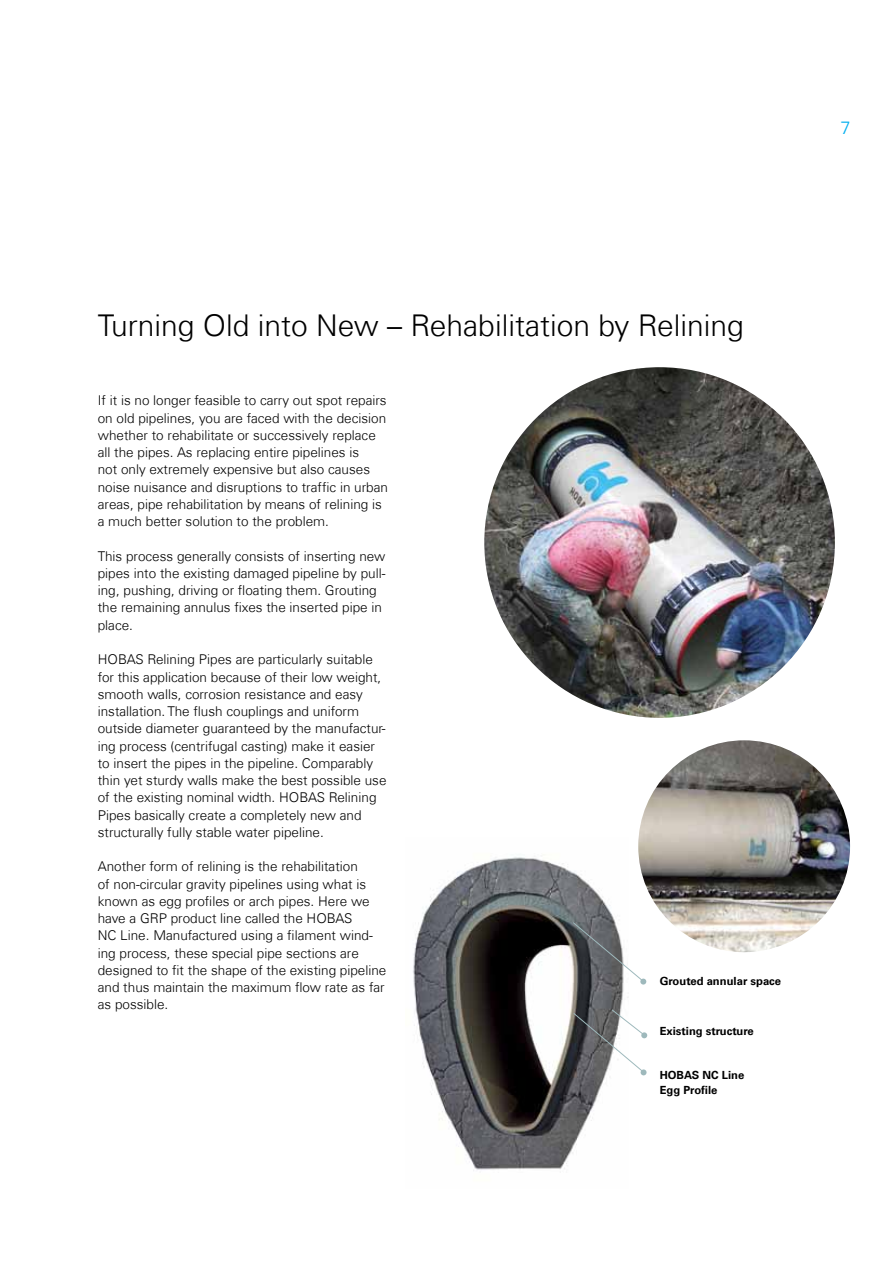
<style>
.page{position:relative;width:893px;height:1263px;background:#fff}
.page>*{position:absolute;margin:0;border:0;box-sizing:border-box;transform-origin:0 0}
.t1{font:300 30px "Univers Com 45";color:#000}
.t2{font:300 18px "Univers Com 45";color:#00aeef}
.t3{font:300 13.5px/17.2px "Univers Com 45";color:#000}
.t4{font:700 11.25px/15px "Univers Com 65";color:#000}
</style>
<div class="page">
<img style="left:413px;top:857px;width:215px;height:314px">
<img style="left:484px;top:367px;width:351px;height:351px;border-radius:175px">
<img style="left:638px;top:740px;width:212px;height:212px;border-radius:106px">
<svg style="left:572px;top:922px;width:74px;height:62px"></svg>
<svg style="left:573px;top:1009px;width:74px;height:66px"></svg>
<h2 class="t2" style="left:840px;top:116px;width:12px">7</h2>
<h1 class="t1" style="left:98px;top:308px;width:648px">Turning Old into New – Rehabilitation by Relining</h1>
<p class="t3" style="left:98px;top:392px;width:292px">If it is no longer feasible to carry out spot repairs on old pipelines, you are faced with the decision whether to rehabilitate or successively replace all the pipes. As replacing entire pipelines is<br>not only extremely expensive but also causes noise nuisance and disruptions to traffic in urban areas, pipe rehabilitation by means of relining is a much better solution to the problem.</p>
<p class="t3" style="left:98px;top:547px;width:289px">This process generally consists of inserting new pipes into the existing damaged pipeline by pull&shy;ing, pushing, driving or floating them. Grouting the remaining annulus fixes the inserted pipe in place.</p>
<p class="t3" style="left:98px;top:651px;width:290px">HOBAS Relining Pipes are particularly suitable for this application because of their low weight, smooth walls, corrosion resistance and easy installation. The flush couplings and uniform outside diameter guaranteed by the manufactur&shy;ing process (centrifugal casting) make it easier to insert the pipes in the pipeline. Comparably thin yet sturdy walls make the best possible use of the existing nominal width. HOBAS Relining Pipes basically create a completely new and structurally fully stable water pipeline.</p>
<p class="t3" style="left:98px;top:858px;width:290px">Another form of relining is the rehabilitation<br>of non-circular gravity pipelines using what is known as egg profiles or arch pipes. Here we have a GRP product line called the HOBAS<br>NC Line. Manufactured using a filament wind&shy;ing process, these special pipe sections are designed to fit the shape of the existing pipeline and thus maintain the maximum flow rate as far as possible.</p>
<p class="t4" style="left:660px;top:973px;width:123px">Grouted annular space</p>
<p class="t4" style="left:660px;top:1023px;width:95px">Existing structure</p>
<p class="t4" style="left:660px;top:1067px;width:86px">HOBAS NC Line<br>Egg Profile</p>
</div>
